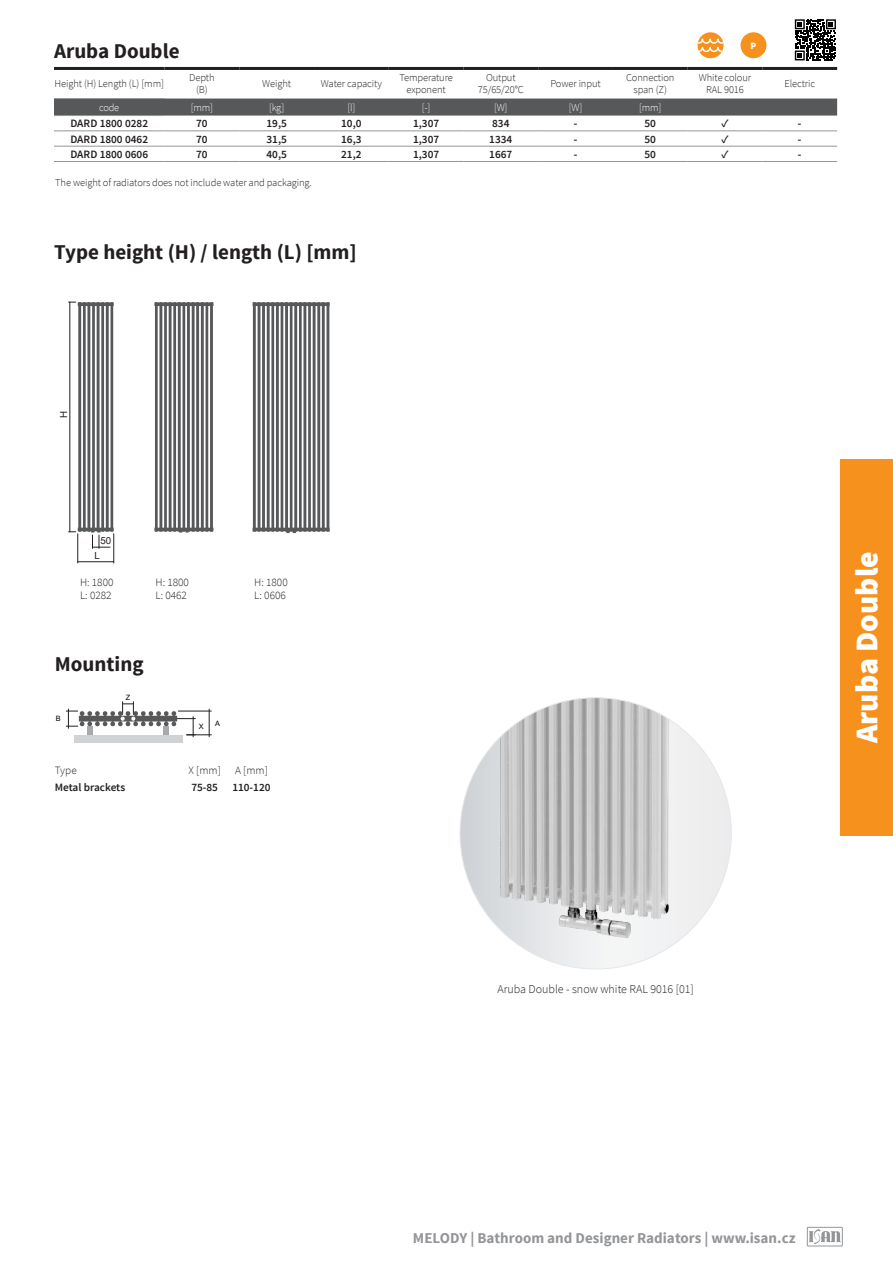
<style>
.page{position:relative;width:893px;height:1263px;background:#fff}
.page>*{position:absolute;margin:0;border:0;box-sizing:border-box;transform-origin:0 0}
.t1{font:900 31.5px "Source Sans Pro";color:#fff}
.t2{font:700 21px "Source Sans Pro";color:#231f20}
.t3{font:700 15px "Source Sans Pro";color:#939598}
.t4{font:300 12px "Source Sans Pro";color:#231f20}
.t5{font:600 11.25px "Source Sans Pro";color:#231f20}
.t6{font:300 11.25px/13.5px "Source Sans Pro";color:#231f20}
.t7{font:300 10.5px/12px "Source Sans Pro";letter-spacing:-.01em;color:#231f20;text-align:center}
.t8{font:300 10.5px "Source Sans Pro";letter-spacing:-.025em;color:#fff}
.t9{font:9.75px "Arial";color:#231f20}
.t10{font:900 9.45px "Source Sans Pro";color:#fff}
.t11{font:7.35px "Arial";color:#000001}
</style>
<div class="page">
<div style="left:840px;top:459px;width:53px;height:376px;background:#f6911e"></div>
<div style="left:807px;top:1227px;width:36px;height:19px;border:1px solid #939598"></div>
<svg style="left:809px;top:1229px;width:32px;height:15px"></svg>
<svg style="left:154px;top:302px;width:59px;height:230px"></svg>
<svg style="left:253px;top:302px;width:77px;height:231px"></svg>
<svg style="left:69px;top:302px;width:45px;height:261px"></svg>
<hr style="left:70px;top:302px;width:1px;height:230px;background:#231f20">
<div style="left:54px;top:99px;width:783px;height:17px;background:#57585a"></div>
<hr style="left:54px;top:98px;width:111px;height:1px;background:#939598">
<hr style="left:54px;top:115px;width:111px;height:1px;background:#939598">
<hr style="left:54px;top:131px;width:111px;height:1px;background:#939598">
<hr style="left:165px;top:131px;width:74px;height:1px;background:#939598">
<hr style="left:239px;top:131px;width:75px;height:1px;background:#939598">
<hr style="left:314px;top:131px;width:75px;height:1px;background:#939598">
<hr style="left:389px;top:131px;width:74px;height:1px;background:#939598">
<hr style="left:463px;top:131px;width:75px;height:1px;background:#939598">
<hr style="left:538px;top:131px;width:75px;height:1px;background:#939598">
<hr style="left:613px;top:131px;width:75px;height:1px;background:#939598">
<hr style="left:688px;top:131px;width:74px;height:1px;background:#939598">
<hr style="left:762px;top:131px;width:75px;height:1px;background:#939598">
<hr style="left:54px;top:146px;width:111px;height:1px;background:#939598">
<hr style="left:165px;top:146px;width:74px;height:1px;background:#939598">
<hr style="left:239px;top:146px;width:75px;height:1px;background:#939598">
<hr style="left:314px;top:146px;width:75px;height:1px;background:#939598">
<hr style="left:389px;top:146px;width:74px;height:1px;background:#939598">
<hr style="left:463px;top:146px;width:75px;height:1px;background:#939598">
<hr style="left:538px;top:146px;width:75px;height:1px;background:#939598">
<hr style="left:613px;top:146px;width:75px;height:1px;background:#939598">
<hr style="left:688px;top:146px;width:74px;height:1px;background:#939598">
<hr style="left:762px;top:146px;width:75px;height:1px;background:#939598">
<hr style="left:538px;top:161px;width:75px;height:1px;background:#939598">
<hr style="left:688px;top:161px;width:74px;height:1px;background:#939598">
<hr style="left:762px;top:161px;width:75px;height:1px;background:#939598">
<hr style="left:165px;top:67px;width:74px;height:3px;background:#231f20">
<hr style="left:239px;top:67px;width:75px;height:3px;background:#231f20">
<hr style="left:314px;top:67px;width:75px;height:3px;background:#231f20">
<hr style="left:389px;top:67px;width:74px;height:3px;background:#231f20">
<hr style="left:463px;top:67px;width:75px;height:3px;background:#231f20">
<hr style="left:538px;top:67px;width:75px;height:3px;background:#231f20">
<hr style="left:613px;top:67px;width:75px;height:3px;background:#231f20">
<hr style="left:688px;top:67px;width:74px;height:3px;background:#231f20">
<hr style="left:762px;top:67px;width:75px;height:3px;background:#231f20">
<hr style="left:54px;top:161px;width:111px;height:1px;background:#939598">
<hr style="left:165px;top:161px;width:74px;height:1px;background:#939598">
<hr style="left:239px;top:161px;width:75px;height:1px;background:#939598">
<hr style="left:314px;top:161px;width:75px;height:1px;background:#939598">
<hr style="left:389px;top:161px;width:74px;height:1px;background:#939598">
<hr style="left:463px;top:161px;width:75px;height:1px;background:#939598">
<hr style="left:613px;top:161px;width:75px;height:1px;background:#939598">
<hr style="left:54px;top:67px;width:111px;height:3px;background:#231f20">
<div style="left:164px;top:726px;width:5px;height:9px;background:#a8a9ad"></div>
<div style="left:87px;top:726px;width:5px;height:9px;background:#a8a9ad"></div>
<div style="left:74px;top:735px;width:108px;height:7px;background:#d1d2d4"></div>
<hr style="left:178px;top:711px;width:33px;height:1px;background:#231f20">
<hr style="left:138px;top:718px;width:57px;height:1px;background:#231f20">
<svg style="left:187px;top:709px;width:24px;height:28px"></svg>
<svg style="left:66px;top:702px;width:111px;height:26px"></svg>
<svg style="left:794px;top:19px;width:39px;height:42px"></svg>
<svg style="left:795px;top:19px;width:41px;height:41px"></svg>
<div style="left:698px;top:32px;width:25px;height:26px;background:#f6911e;border-radius:50%"></div>
<svg style="left:698px;top:38px;width:25px;height:15px"></svg>
<div style="left:740px;top:32px;width:26px;height:26px;background:#f6911e;border-radius:50%"></div>
<img style="left:460px;top:698px;width:271px;height:271px;border-radius:136px">
<h2 class="t2" style="left:54px;top:38px;width:127px">Aruba Double</h2>
<p class="t10" style="left:751px;top:39px;width:7px">P</p>
<p class="t7" style="left:55px;top:78px;width:111px">Height (H) Length (L) [mm]</p>
<p class="t7" style="left:189px;top:72px;width:27px">Depth (B)</p>
<p class="t7" style="left:262px;top:78px;width:30px">Weight</p>
<p class="t7" style="left:321px;top:78px;width:63px">Water capacity</p>
<p class="t7" style="left:399px;top:72px;width:55px">Temperature exponent</p>
<p class="t7" style="left:478px;top:72px;width:47px">Output<br>75/65/20°C</p>
<p class="t7" style="left:550px;top:78px;width:52px">Power input</p>
<p class="t7" style="left:626px;top:72px;width:50px">Connection span (Z)</p>
<p class="t7" style="left:699px;top:72px;width:54px">White colour<br>RAL 9016</p>
<p class="t7" style="left:784px;top:78px;width:32px">Electric</p>
<p class="t8" style="left:99px;top:101px;width:22px">code</p>
<p class="t8" style="left:191px;top:101px;width:24px">[mm]</p>
<p class="t8" style="left:269px;top:101px;width:17px">[kg]</p>
<p class="t8" style="left:347px;top:101px;width:9px">[l]</p>
<p class="t8" style="left:422px;top:101px;width:10px">[-]</p>
<p class="t8" style="left:494px;top:101px;width:15px">[W]</p>
<p class="t8" style="left:569px;top:101px;width:15px">[W]</p>
<p class="t8" style="left:639px;top:101px;width:24px">[mm]</p>
<p class="t5" style="left:70px;top:117px;width:79px">DARD 1800 0282</p>
<p class="t5" style="left:196px;top:116px;width:13px">70</p>
<p class="t5" style="left:266px;top:116px;width:22px">19,5</p>
<p class="t5" style="left:341px;top:116px;width:22px">10,0</p>
<p class="t5" style="left:413px;top:116px;width:28px">1,307</p>
<p class="t5" style="left:492px;top:116px;width:19px">834</p>
<p class="t5" style="left:574px;top:116px;width:5px">-</p>
<p class="t5" style="left:644px;top:116px;width:13px">50</p>
<p class="t5" style="left:721px;top:116px;width:9px">✓</p>
<p class="t5" style="left:798px;top:116px;width:5px">-</p>
<p class="t5" style="left:70px;top:132px;width:79px">DARD 1800 0462</p>
<p class="t5" style="left:196px;top:132px;width:13px">70</p>
<p class="t5" style="left:266px;top:132px;width:22px">31,5</p>
<p class="t5" style="left:341px;top:132px;width:22px">16,3</p>
<p class="t5" style="left:413px;top:132px;width:28px">1,307</p>
<p class="t5" style="left:489px;top:132px;width:25px">1334</p>
<p class="t5" style="left:574px;top:132px;width:5px">-</p>
<p class="t5" style="left:644px;top:132px;width:13px">50</p>
<p class="t5" style="left:721px;top:132px;width:9px">✓</p>
<p class="t5" style="left:798px;top:132px;width:5px">-</p>
<p class="t5" style="left:70px;top:147px;width:79px">DARD 1800 0606</p>
<p class="t5" style="left:196px;top:147px;width:13px">70</p>
<p class="t5" style="left:266px;top:147px;width:22px">40,5</p>
<p class="t5" style="left:341px;top:147px;width:22px">21,2</p>
<p class="t5" style="left:413px;top:147px;width:28px">1,307</p>
<p class="t5" style="left:489px;top:147px;width:25px">1667</p>
<p class="t5" style="left:574px;top:147px;width:5px">-</p>
<p class="t5" style="left:644px;top:147px;width:13px">50</p>
<p class="t5" style="left:721px;top:147px;width:9px">✓</p>
<p class="t5" style="left:798px;top:147px;width:5px">-</p>
<p class="t7" style="left:55px;top:177px;width:258px">The weight of radiators does not include water and packaging.</p>
<h2 class="t2" style="left:54px;top:238px;width:304px">Type height (H) / length (L) [mm]</h2>
<p class="t9" style="left:57px;top:418px;width:9px;rotate:-90deg">H</p>
<p class="t9" style="left:101px;top:534px;width:12px">50</p>
<p class="t9" style="left:94px;top:549px;width:7px">L</p>
<p class="t6" style="left:80px;top:575px;width:35px">H: 1800<br>L: 0282</p>
<p class="t6" style="left:156px;top:575px;width:35px">H: 1800<br>L: 0462</p>
<p class="t6" style="left:254px;top:575px;width:35px">H: 1800<br>L: 0606</p>
<h2 class="t2" style="left:55px;top:650px;width:90px">Mounting</h2>
<p class="t11" style="left:56px;top:714px;width:6px">B</p>
<p class="t11" style="left:126px;top:692px;width:6px">Z</p>
<p class="t11" style="left:199px;top:722px;width:6px">X</p>
<p class="t11" style="left:215px;top:718px;width:6px">A</p>
<p class="t6" style="left:55px;top:763px;width:23px">Type</p>
<p class="t6" style="left:189px;top:763px;width:34px">X [mm]</p>
<p class="t6" style="left:235px;top:763px;width:34px">A [mm]</p>
<p class="t5" style="left:55px;top:780px;width:72px">Metal brackets</p>
<p class="t5" style="left:191px;top:780px;width:28px">75-85</p>
<p class="t5" style="left:232px;top:780px;width:40px">110-120</p>
<h1 class="t1" style="left:846px;top:743px;width:193px;rotate:-90deg">Aruba Double</h1>
<p class="t4" style="left:497px;top:981px;width:198px">Aruba Double - snow white RAL 9016 [01]</p>
<h3 class="t3" style="left:413px;top:1228px;width:384px">MELODY | Bathroom and Designer Radiators | www.isan.cz</h3>
</div>
